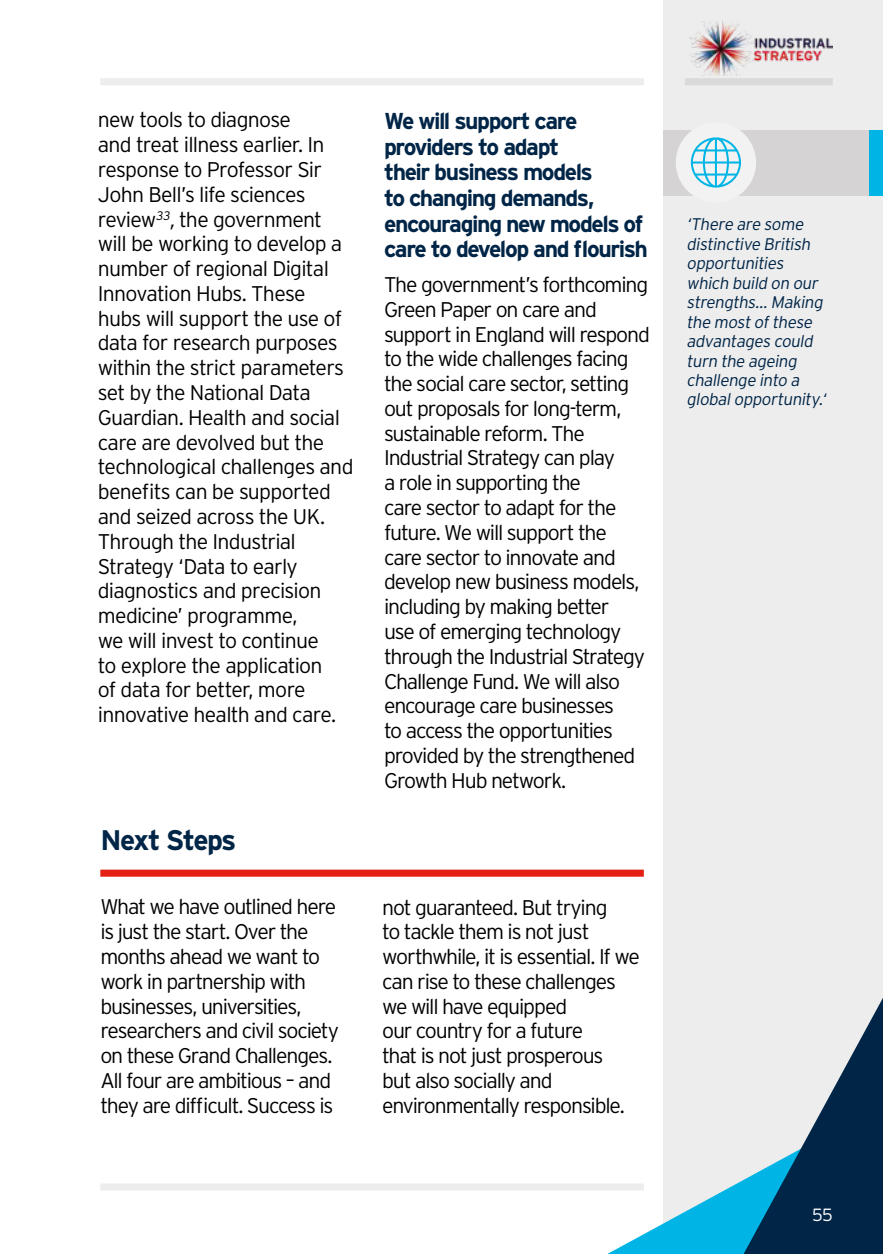
<style>
.page{position:relative;width:883px;height:1254px;background:#fff}
.page>*{position:absolute;margin:0;border:0;box-sizing:border-box;transform-origin:0 0}
.Sub_section_head{font:700 28.35px "Interstate";letter-spacing:-.06em;color:#002547}
.Subhead_blue{font:700 22.95px/25.7px "Interstate";letter-spacing:-.065em;color:#002547}
.Body_Copy{font:300 21.3px/24.8px "Interstate";letter-spacing:-.05em;color:#000}
.t1{font:300 17.7px "Interstate";color:#fff}
.t2{font:italic 300 16.8px/19.5px "Interstate";color:#002547}
.s1{font-style:italic}
</style>
<div class="page">
<div style="left:663px;top:0;width:220px;height:1254px;background:#ededed"></div>
<svg style="left:607px;top:1184px;width:128px;height:70px;fill:#00b5e5"></svg>
<svg style="left:735px;top:998px;width:148px;height:256px"></svg>
<div style="left:100px;top:78px;width:544px;height:7px;background:#ededed"></div>
<div style="left:100px;top:1184px;width:544px;height:7px;background:#ededed"></div>
<div style="left:685px;top:78px;width:148px;height:7px;background:#dadada"></div>
<img style="left:690px;top:20px;width:142px;height:55px">
<div style="left:869px;top:130px;width:14px;height:65px;background:#00b5e5"></div>
<div style="left:663px;top:130px;width:206px;height:65px;background:#d5d3d4"></div>
<div style="left:676px;top:122px;width:80px;height:81px;background:#f2f2f2;border-radius:50%"></div>
<svg style="left:691px;top:137px;width:50px;height:51px"></svg>
<div style="left:100px;top:870px;width:544px;height:7px;background:#e41f13"></div>
<p class="Body_Copy" style="left:98px;top:107px;width:257px">new tools to diagnose<br>and treat illness earlier. In response to Professor Sir<br>John Bell’s life sciences review<sup>33</sup><span class="s1">,</span>the government will be working to develop a number of regional Digital<br>Innovation Hubs. These hubs will support the use of data for research purposes within the strict parameters set by the National Data<br>Guardian. Health and social care are devolved but the technological challenges and benefits can be supported and seized across the UK.<br>Through the Industrial<br>Strategy ‘Data to early diagnostics and precision medicine’ programme,<br>we will invest to continue<br>to explore the application<br>of data for better, more innovative health and care.</p>
<p class="Subhead_blue" style="left:384px;top:108px;width:265px">We will support care providers to adapt<br>their business models<br>to changing demands, encouraging new models of care to develop and flourish</p>
<p class="Body_Copy" style="left:384px;top:272px;width:267px">The government’s forthcoming<br>Green Paper on care and support in England will respond to the wide challenges facing the social care sector, setting out proposals for long-term, sustainable reform. The<br>Industrial Strategy can play<br>a role in supporting the<br>care sector to adapt for the future. We will support the care sector to innovate and develop new business models, including by making better<br>use of emerging technology through the Industrial Strategy<br>Challenge Fund. We will also encourage care businesses<br>to access the opportunities provided by the strengthened<br>Growth Hub network.</p>
<h3 class="Sub_section_head" style="left:100px;top:824px;width:138px">Next Steps</h3>
<p class="Body_Copy" style="left:100px;top:894px;width:240px">What we have outlined here is just the start. Over the months ahead we want to work in partnership with businesses, universities, researchers and civil society on these Grand Challenges.<br>All four are ambitious – and they are difficult. Success is</p>
<p class="Body_Copy" style="left:382px;top:894px;width:259px">not guaranteed. But trying<br>to tackle them is not just worthwhile, it is essential. If we can rise to these challenges we will have equipped<br>our country for a future<br>that is not just prosperous<br>but also socially and environmentally responsible.</p>
<p class="t2" style="left:686px;top:214px;width:144px">‘There are some distinctive British opportunities which build on our strengths… Making the mostofthese advantages could turn the ageing challenge into a globalopportunity.‘</p>
<p class="t1" style="left:812px;top:1205px;width:22px">55</p>
</div>
